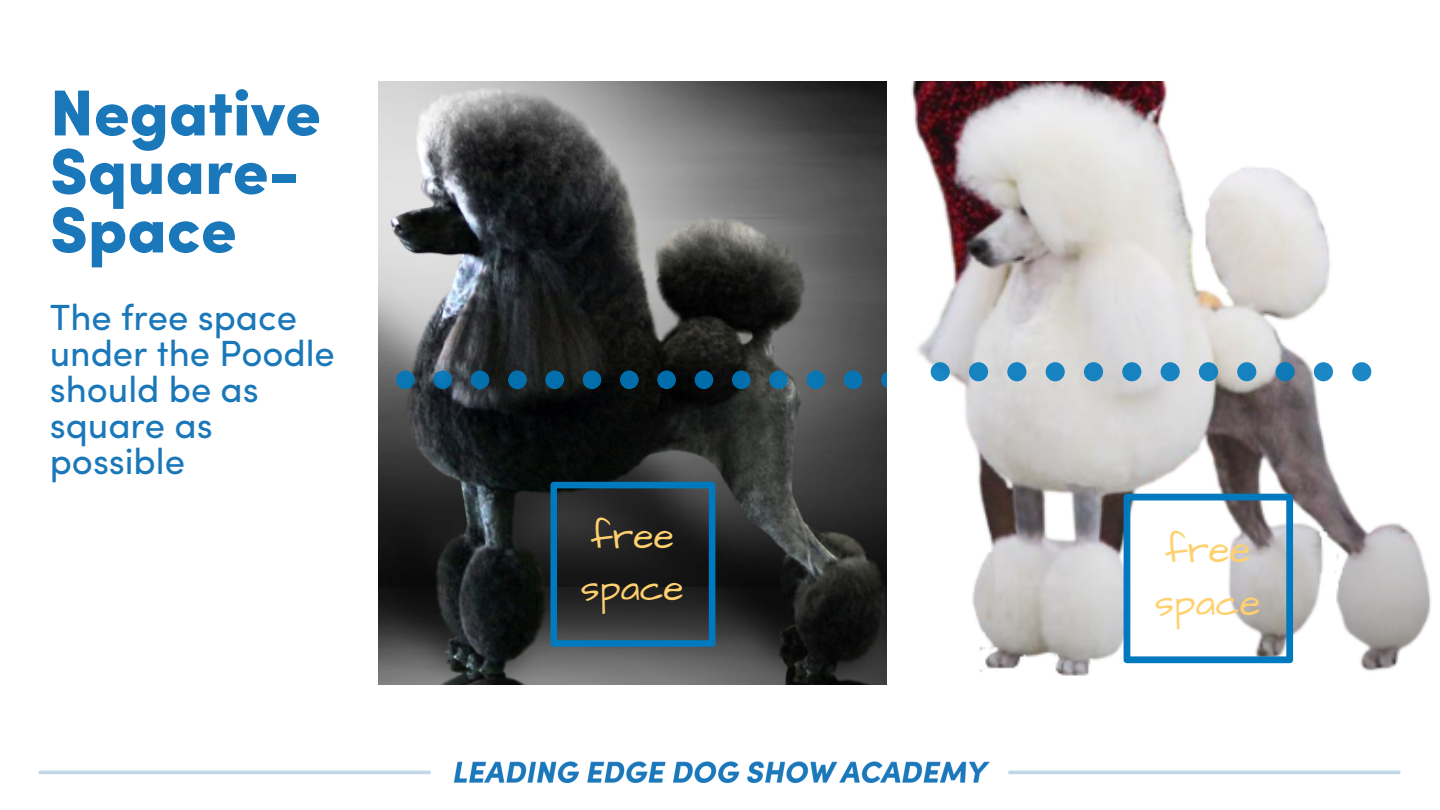
<style>
.page{position:relative;width:1440px;height:810px;background:#fff}
.page>*{position:absolute;margin:0;border:0;box-sizing:border-box;transform-origin:0 0}
.t1{font:900 65.1px/58.5px "Sofia Pro";color:#1a78ba}
.t2{font:38.6px/53.6px "Architects Daughter";color:#ffd16e}
.t3{font:37.6px/52.2px "Architects Daughter";color:#ffd16e}
.t4{font:36.5px/36px "Sofia Pro";color:#1a78ba}
</style>
<div class="page">
<img style="left:378px;top:81px;width:1053px;height:604px">
<svg style="left:396px;top:371px;width:495px;height:18px;background:#1e4a62"></svg>
<svg style="left:550px;top:482px;width:165px;height:165px;background:#20333e"></svg>
<svg style="left:931px;top:362px;width:446px;height:19px;background:#88b3cb"></svg>
<svg style="left:1124px;top:494px;width:169px;height:169px"></svg>
<img style="left:38px;top:761px;width:1363px;height:22px">
<h1 class="t1" style="left:50px;top:90px;width:273px">Negative<br>Square-<br>Space</h1>
<p class="t4" style="left:50px;top:303px;width:287px">The free space under the Poodle should be as square as possible</p>
<p class="t3" style="left:581px;top:511px;width:105px">free space</p>
<p class="t2" style="left:1155px;top:524px;width:107px">free space</p>
</div>
